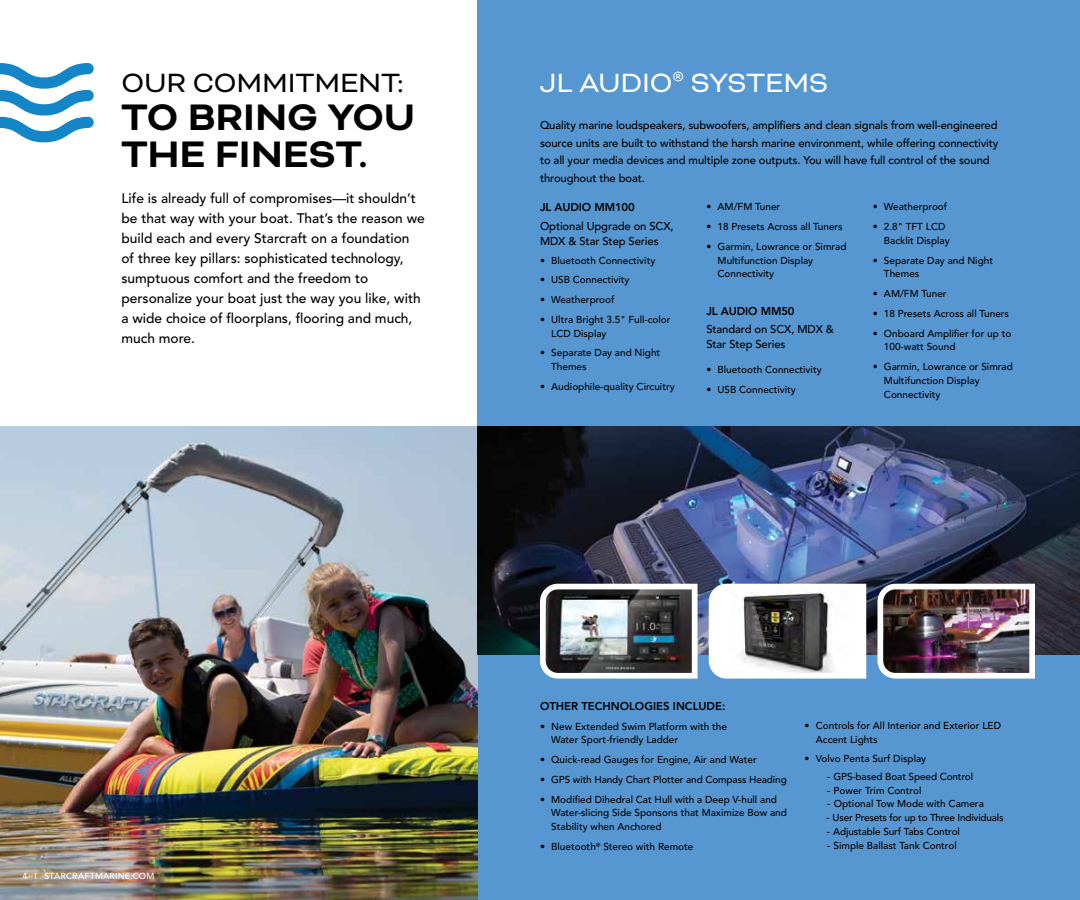
<style>
.page{position:relative;width:1080px;height:900px;background:#fff}
.page>*{position:absolute;margin:0;border:0;box-sizing:border-box;transform-origin:0 0}
.t1{font:700 42.5px/37.5px "Bicyclette";letter-spacing:-.005em;color:#000}
.t2{font:30.38px "Bicyclette";letter-spacing:-.005em;color:#fff}
.t3{font:30.38px "Bicyclette";letter-spacing:-.005em;color:#000}
.t4{font:500 13.75px/20px "Avenir";color:#000}
.t5{font:500 11.25px/17.5px "Avenir";letter-spacing:-.01em;color:#000}
.t6{font:800 11.25px "Avenir";color:#000}
.t7{font:500 10px/13.8px "Avenir";color:#000}
.t8{font:500 10px "Avenir";letter-spacing:-.02em;color:#000}
.t9{font:500 8.75px "Avenir";letter-spacing:.025em;color:#fff}
.s1{font-weight:400;font-size:11.25px}
</style>
<div class="page">
<div style="left:478px;top:0;width:602px;height:900px;background:#5797d1"></div>
<img style="left:0;top:426px;width:478px;height:474px">
<img style="left:478px;top:427px;width:602px;height:227px">
<img style="left:537px;top:581px;width:163px;height:98px">
<svg style="left:706px;top:581px;width:163px;height:98px;background:#abacaf"></svg>
<svg style="left:0;top:63px;width:94px;height:80px"></svg>
<img style="left:875px;top:581px;width:163px;height:98px">
<h2 class="t3" style="left:121px;top:65px;width:284px">OUR COMMITMENT:</h2>
<h1 class="t1" style="left:121px;top:99px;width:295px">TO BRING YOU<br>THE FINEST.</h1>
<p class="t4" style="left:121px;top:189px;width:305px">Life is already full of compromises—it shouldn’t be that way with your boat. That’s the reason we build each and every Starcraft on a foundation of three key pillars: sophisticated technology, sumptuous comfort and the freedom to personalize your boat just the way you like, with a wide choice of floorplans, flooring and much, much more.</p>
<h2 class="t2" style="left:540px;top:65px;width:290px">JL AUDIO<sup>®</sup> SYSTEMS</h2>
<p class="t5" style="left:540px;top:117px;width:460px">Quality marine loudspeakers, subwoofers, amplifiers and clean signals from well-engineered source units are built to withstand the harsh marine environment, while offering connectivity to all your media devices and multiple zone outputs. You will have full control of the sound throughout the boat.</p>
<p class="t6" style="left:540px;top:201px;width:96px">JL AUDIO MM100</p>
<p class="t5" style="left:540px;top:219px;width:135px;line-height:15px">Optional Upgrade on SCX,<br>MDX &amp; Star Step Series</p>
<p class="t7" style="left:540px;top:254px;width:117px">• Bluetooth Connectivity</p>
<p class="t7" style="left:540px;top:273px;width:91px">• USB Connectivity</p>
<p class="t7" style="left:540px;top:293px;width:76px">• Weatherproof</p>
<p class="t7" style="left:551px;top:313px;width:121px;text-indent:-11px">• Ultra Bright 3.5" Full-color<br>LCD Display</p>
<p class="t7" style="left:551px;top:346px;width:111px;text-indent:-11px">• Separate Day and Night<br>Themes</p>
<p class="t7" style="left:540px;top:380px;width:136px">• Audiophile-quality Circuitry</p>
<p class="t7" style="left:706px;top:200px;width:75px">• AM/FM Tuner</p>
<p class="t7" style="left:706px;top:220px;width:138px">• 18 Presets Across all Tuners</p>
<p class="t7" style="left:718px;top:240px;width:130px;text-indent:-11px">• Garmin, Lowrance or Simrad<br>Multifunction Display<br>Connectivity</p>
<p class="t6" style="left:706px;top:304px;width:90px">JL AUDIO MM50</p>
<p class="t5" style="left:706px;top:322px;width:129px;line-height:15px">Standard on SCX, MDX &amp;<br>Star Step Series</p>
<p class="t7" style="left:706px;top:363px;width:117px">• Bluetooth Connectivity</p>
<p class="t7" style="left:706px;top:383px;width:91px">• USB Connectivity</p>
<p class="t7" style="left:873px;top:200px;width:76px">• Weatherproof</p>
<p class="t7" style="left:884px;top:220px;width:67px;text-indent:-11px">• 2.8" TFT LCD<br>Backlit Display</p>
<p class="t7" style="left:884px;top:253px;width:111px;text-indent:-11px">• Separate Day and Night<br>Themes</p>
<p class="t7" style="left:873px;top:287px;width:75px">• AM/FM Tuner</p>
<p class="t7" style="left:873px;top:307px;width:138px">• 18 Presets Across all Tuners</p>
<p class="t7" style="left:884px;top:326px;width:129px;text-indent:-11px">• Onboard Amplifier for up to<br>100-watt Sound</p>
<p class="t7" style="left:884px;top:360px;width:130px;text-indent:-11px">• Garmin, Lowrance or Simrad<br>Multifunction Display<br>Connectivity</p>
<p class="t9" style="left:22px;top:871px;width:133px">4 I STARCRAFTMARINE.COM</p>
<p class="t6" style="left:540px;top:699px;width:187px">OTHER TECHNOLOGIES INCLUDE:</p>
<p class="t7" style="left:551px;top:720px;width:177px;text-indent:-11px">• New Extended Swim Platform with the<br>Water Sport-friendly Ladder</p>
<p class="t7" style="left:540px;top:753px;width:218px">• Quick-read Gauges for Engine, Air and Water</p>
<p class="t7" style="left:540px;top:773px;width:248px">• GPS with Handy Chart Plotter and Compass Heading</p>
<p class="t7" style="left:551px;top:793px;width:237px;text-indent:-11px">• Modified Dihedral Cat Hull with a Deep V-hull and<br>Water-slicing Side Sponsons that Maximize Bow and<br>Stability when Anchored</p>
<p class="t7" style="left:540px;top:840px;width:155px">• Bluetooth<sup>®</sup> Stereo with Remote</p>
<p class="t7" style="left:816px;top:719px;width:187px;text-indent:-11px">• Controls for All Interior and Exterior LED<br>Accent Lights</p>
<p class="t7" style="left:805px;top:752px;width:123px">• Volvo Penta Surf Display</p>
<p class="t7" style="left:827px;top:770px;width:148px"><span class="s1">-</span> GPS-based Boat Speed Control</p>
<p class="t7" style="left:827px;top:783px;width:96px"><span class="s1">-</span> Power Trim Control</p>
<p class="t7" style="left:827px;top:797px;width:158px"><span class="s1">-</span> Optional Tow Mode with Camera</p>
<p class="t8" style="left:826px;top:812px;width:179px"><span class="s1">-</span> User Presets for up to Three Individuals</p>
<p class="t7" style="left:827px;top:825px;width:135px"><span class="s1">-</span> Adjustable Surf Tabs Control</p>
<p class="t7" style="left:827px;top:838px;width:131px"><span class="s1">-</span> Simple Ballast Tank Control</p>
</div>
